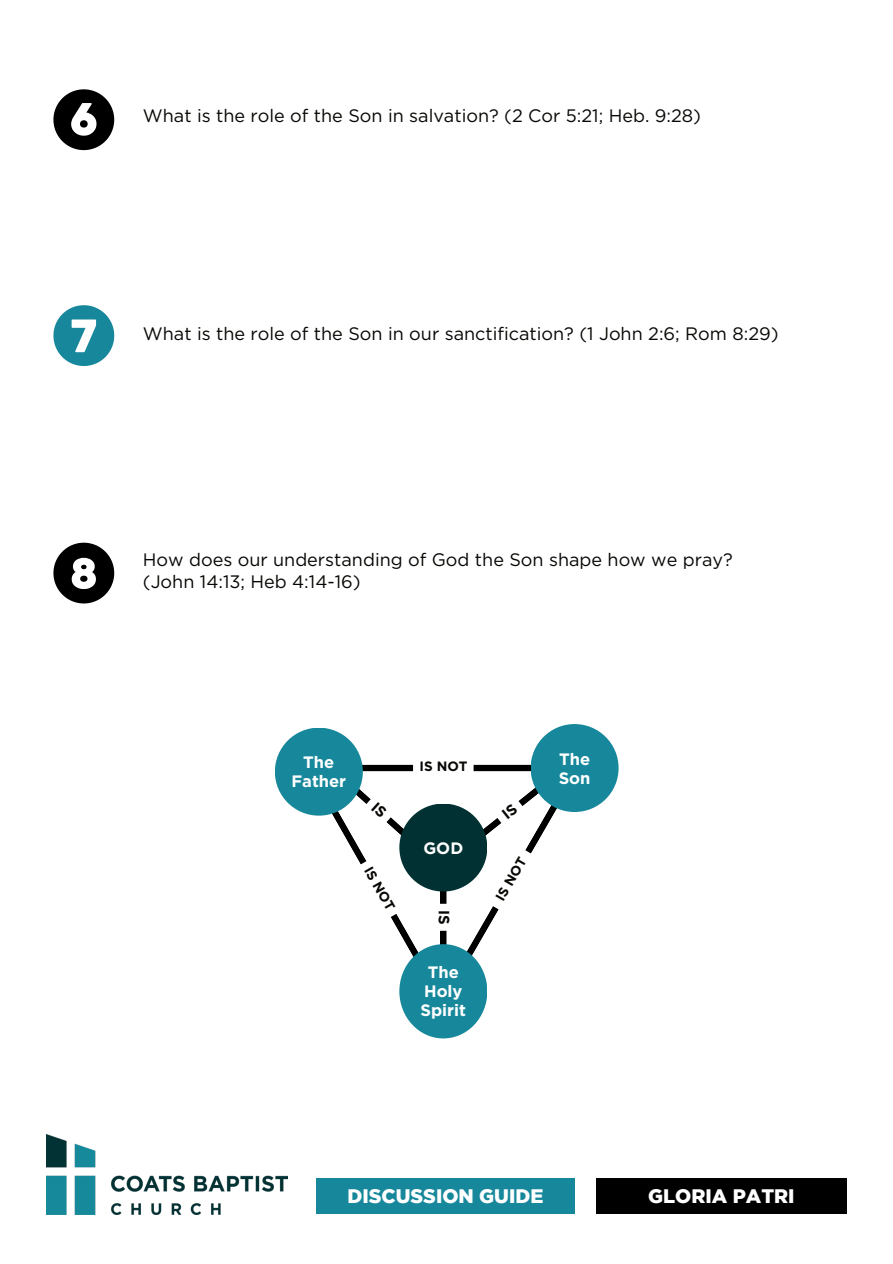
<style>
.page{position:relative;width:893px;height:1264px;background:#fff}
.page>*{position:absolute;margin:0;border:0;box-sizing:border-box;transform-origin:0 0}
.t1{font:900 19.5px "Gotham";color:#fff}
.t2{font:18px/21.3px "Gotham";color:#080704}
.t3{font:700 16.5px/19.2px "Gotham";color:#fff;text-align:center}
.t4{font:700 15px "Gotham";color:#080704}
.t5{font:700 13.5px "Gotham";color:#080704}
</style>
<div class="page">
<img style="left:47px;top:1134px;width:241px;height:80px">
<svg style="left:53px;top:89px;width:61px;height:61px"></svg>
<svg style="left:53px;top:305px;width:61px;height:61px"></svg>
<svg style="left:53px;top:542px;width:61px;height:61px"></svg>
<div style="left:316px;top:1178px;width:258px;height:35px;background:#17889b"></div>
<div style="left:596px;top:1178px;width:250px;height:35px;background:#000"></div>
<div style="left:399px;top:944px;width:88px;height:94px;background:#17889b;border-radius:50%"></div>
<div style="left:530px;top:724px;width:88px;height:88px;background:#17889b;border-radius:50%"></div>
<div style="left:275px;top:727px;width:88px;height:88px;background:#17889b;border-radius:50%"></div>
<svg style="left:290px;top:745px;width:306px;height:278px"></svg>
<p class="t2" style="left:143px;top:104px;width:559px">What is the role of the Son in salvation? (2 Cor 5:21; Heb. 9:28)</p>
<p class="t2" style="left:143px;top:322px;width:637px">What is the role of the Son in our sanctification? (1 John 2:6; Rom 8:29)</p>
<p class="t2" style="left:143px;top:549px;width:591px">How does our understanding of God the Son shape how we pray? (John 14:13; Heb 4:14-16)</p>
<p class="t3" style="left:291px;top:752px;width:56px">The<br>Father</p>
<p class="t5" style="left:419px;top:758px;width:50px">IS NOT</p>
<p class="t3" style="left:423px;top:838px;width:41px">GOD</p>
<p class="t5" style="left:374px;top:863px;width:50px;rotate:60deg">IS NOT</p>
<p class="t5" style="left:492px;top:895px;width:50px;rotate:-60deg">IS NOT</p>
<p class="t4" style="left:453px;top:909px;width:16px;rotate:90deg">IS</p>
<p class="t3" style="left:420px;top:962px;width:47px">The<br>Holy<br>Spirit</p>
<p class="t3" style="left:558px;top:748px;width:33px;text-align:left">The<br>Son</p>
<p class="t1" style="left:347px;top:1184px;width:197px">DISCUSSION GUIDE</p>
<p class="t1" style="left:648px;top:1184px;width:148px">GLORIA PATRI</p>
</div>
